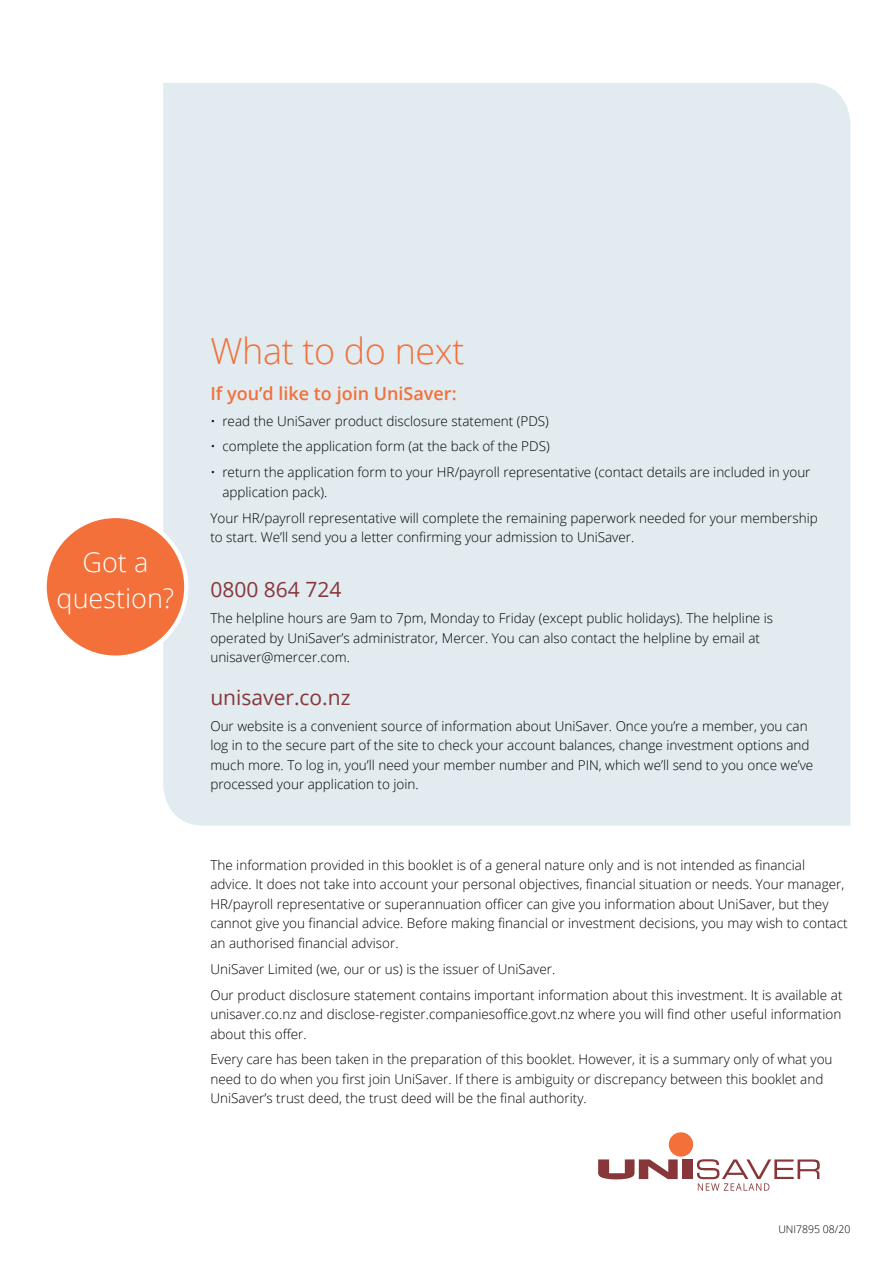
<style>
.page{position:relative;width:893px;height:1263px;background:#fff}
.page>*{position:absolute;margin:0;border:0;box-sizing:border-box;transform-origin:0 0}
.t1{font:300 36px "Open Sans";letter-spacing:-.01em;color:#f3703a}
.t2{font:300 27px/36px "Open Sans";color:#fff;text-align:center}
.t3{font:21px "Open Sans";color:#87373a}
.t4{font:600 18px "Open Sans";color:#f3703a}
.t5{font:300 13.5px/19.5px "Open Sans";color:#000}
.t6{font:300 10.5px "Open Sans";color:#000}
</style>
<div class="page">
<div style="left:163px;top:83px;width:687px;height:743px;background:#e1ebf0"></div>
<svg style="left:598px;top:1159px;width:80px;height:20px"></svg>
<div style="left:682px;top:1159px;width:10px;height:20px;background:#87373a"></div>
<div style="left:669px;top:1132px;width:24px;height:25px;background:#f3703a;border-radius:50%"></div>
<svg style="left:697px;top:1159px;width:123px;height:32px"></svg>
<div style="left:45px;top:516px;width:141px;height:142px;background:#f3703a;border-radius:50%"></div>
<div style="left:43px;top:514px;width:145px;height:146px;border:4px solid #fff;border-radius:50%"></div>
<h2 class="t2" style="left:57px;top:543px;width:119px">Got a question?</h2>
<h1 class="t1" style="left:210px;top:327px;width:256px">What to do next</h1>
<h3 class="t4" style="left:210px;top:381px;width:248px">If you’d like to join UniSaver:</h3>
<p class="t5" style="left:210px;top:410px;width:340px">• read the UniSaver product disclosure statement (PDS)</p>
<p class="t5" style="left:210px;top:436px;width:341px">• complete the application form (at the back of the PDS)</p>
<p class="t5" style="left:222px;top:462px;width:590px;text-indent:-12px">• return the application form to your HR/payroll representative (contact details are included in your application pack).</p>
<p class="t5" style="left:210px;top:508px;width:609px">Your HR/payroll representative will complete the remaining paperwork needed for your membership to start. We’ll send you a letter confirming your admission to UniSaver.</p>
<h3 class="t3" style="left:210px;top:575px;width:133px">0800 864 724</h3>
<p class="t5" style="left:210px;top:608px;width:564px">The helpline hours are 9am to 7pm, Monday to Friday (except public holidays). The helpline is operated by UniSaver’s administrator, Mercer. You can also contact the helpline by email at unisaver@mercer.com.</p>
<h3 class="t3" style="left:210px;top:683px;width:142px">unisaver.co.nz</h3>
<p class="t5" style="left:210px;top:715px;width:604px">Our website is a convenient source of information about UniSaver. Once you’re a member, you can log in to the secure part of the site to check your account balances, change investment options and much more. To log in, you’ll need your member number and PIN, which we’ll send to you once we’ve processed your application to join.</p>
<p class="t5" style="left:210px;top:855px;width:639px">The information provided in this booklet is of a general nature only and is not intended as financial advice. It does not take into account your personal objectives, financial situation or needs. Your manager, HR/payroll representative or superannuation officer can give you information about UniSaver, but they cannot give you financial advice. Before making financial or investment decisions, you may wish to contact an authorised financial advisor.</p>
<p class="t5" style="left:210px;top:955px;width:634px;line-height:26px">UniSaver Limited (we, our or us) is the issuer of UniSaver.<br>Our product disclosure statement contains important information about this investment. It is available at</p>
<p class="t5" style="left:210px;top:1004px;width:633px">unisaver.co.nz and disclose-register.companiesoffice.govt.nz where you will find other useful information about this offer.</p>
<p class="t5" style="left:210px;top:1049px;width:624px">Every care has been taken in the preparation of this booklet. However, it is a summary only of what you need to do when you first join UniSaver. If there is ambiguity or discrepancy between this booklet and<br>UniSaver’s trust deed, the trust deed will be the final authority.</p>
<p class="t6" style="left:778px;top:1222px;width:74px">UNI7895 08/20</p>
</div>
